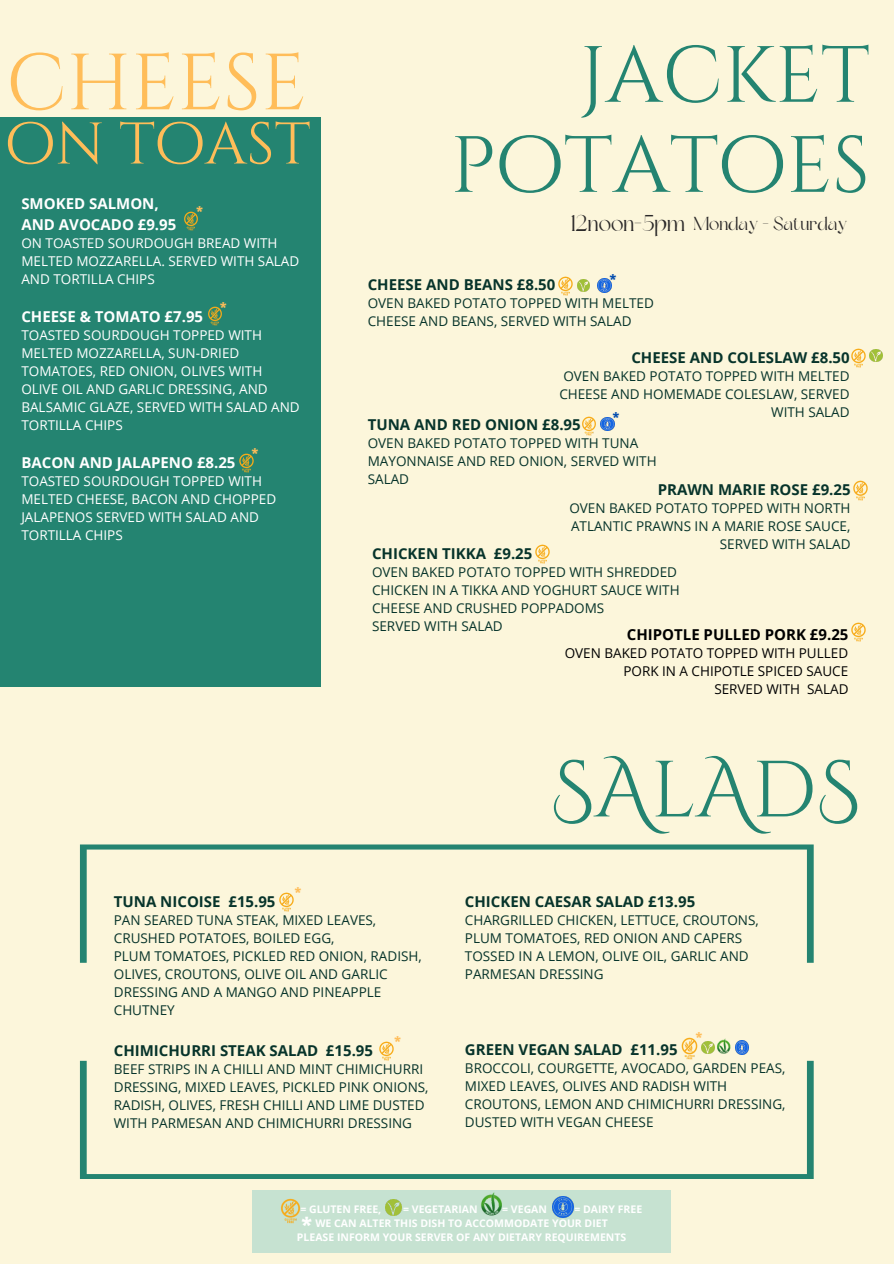
<style>
.page{position:relative;width:894px;height:1264px;background:#fff}
.page>*{position:absolute;margin:0;border:0;box-sizing:border-box;transform-origin:0 0}
.t1{font:79.5px/90px "Cinzel Decorative";color:#248471;text-align:right}
.t2{font:79.5px "Cinzel Decorative";color:#ffbd59}
.t3{font:58.5px "Cinzel Decorative";color:#ffbd59}
.t4{font:700 24px "Canva Sans";color:#fff}
.t5{font:22.8px "Dream Avenue";color:#2b2929}
.t6{font:18.75px "Dream Avenue";color:#2b2929}
.t7{font:700 15.15px "Canva Sans";color:#ffbd59}
.t8{font:700 15.15px "Canva Sans";color:#004aad}
.t9{font:700 15px "Open Sans";color:#07342b}
.t10{font:700 15px/20.2px "Open Sans";color:#fff}
.t11{font:700 15px "Open Sans";color:#000}
.t12{font:13.5px/18px "Open Sans";color:#07342b}
.t13{font:13.5px/18px "Open Sans";color:#fff}
.t14{font:13.5px/18px "Open Sans";color:#000;text-align:right}
.t15{font:700 10.5px "Open Sans";color:#fff}
</style>
<div class="page">
<div style="left:0;top:0;width:893px;height:1263px;background:#fcf6db"></div>
<div style="left:252px;top:1190px;width:418px;height:62px;background:#c4e1d1"></div>
<div style="left:0;top:118px;width:321px;height:568px;background:#248471"></div>
<img style="left:481px;top:1192px;width:21px;height:24px">
<img style="left:280px;top:1198px;width:21px;height:25px">
<img style="left:385px;top:1199px;width:16px;height:16px">
<img style="left:552px;top:1196px;width:21px;height:21px">
<svg style="left:80px;top:844px;width:733px;height:118px"></svg>
<svg style="left:80px;top:1060px;width:733px;height:118px"></svg>
<img style="left:681px;top:1037px;width:17px;height:22px">
<svg style="left:701px;top:1041px;width:7px;height:12px"></svg>
<img style="left:708px;top:1038px;width:31px;height:17px">
<img style="left:734px;top:1040px;width:14px;height:14px">
<img style="left:274px;top:892px;width:24px;height:19px">
<img style="left:184px;top:211px;width:14px;height:19px">
<img style="left:208px;top:307px;width:14px;height:19px">
<img style="left:239px;top:453px;width:15px;height:19px">
<img style="left:558px;top:276px;width:15px;height:19px">
<svg style="left:577px;top:279px;width:12px;height:12px"></svg>
<img style="left:851px;top:349px;width:15px;height:19px">
<svg style="left:869px;top:349px;width:13px;height:13px"></svg>
<img style="left:582px;top:416px;width:14px;height:19px">
<img style="left:853px;top:481px;width:15px;height:19px">
<img style="left:535px;top:544px;width:15px;height:20px">
<img style="left:379px;top:1041px;width:15px;height:19px">
<img style="left:851px;top:622px;width:15px;height:19px">
<img style="left:600px;top:417px;width:14px;height:14px">
<img style="left:597px;top:279px;width:14px;height:13px">
<p class="t2" style="left:6px;top:32px;width:302px">cheese</p>
<p class="t3" style="left:6px;top:106px;width:306px">on toast</p>
<h1 class="t10" style="left:21px;top:193px;width:156px">SMOKED SALMON,<br>AND AVOCADO £9.95</h1>
<h1 class="t13" style="left:21px;top:233px;width:279px">ON TOASTED SOURDOUGH BREAD WITH<br>MELTED MOZZARELLA. SERVED WITH SALAD<br>AND TORTILLA CHIPS</h1>
<h3 class="t10" style="left:21px;top:306px;width:183px">CHEESE &amp; TOMATO £7.95</h3>
<h3 class="t13" style="left:21px;top:326px;width:280px">TOASTED SOURDOUGH TOPPED WITH<br>MELTED MOZZARELLA, SUN-DRIED<br>TOMATOES, RED ONION, OLIVES WITH<br>OLIVE OIL AND GARLIC DRESSING, AND<br>BALSAMIC GLAZE, SERVED WITH SALAD AND<br>TORTILLA CHIPS</h3>
<h4 class="t10" style="left:21px;top:452px;width:215px">BACON AND JALAPENO £8.25</h4>
<h4 class="t13" style="left:21px;top:472px;width:256px">TOASTED SOURDOUGH TOPPED WITH<br>MELTED CHEESE, BACON AND CHOPPED<br>JALAPENOS SERVED WITH SALAD AND<br>TORTILLA CHIPS</h4>
<p class="t7" style="left:196px;top:201px;width:9px">*</p>
<h5 class="t7" style="left:220px;top:296px;width:9px">*</h5>
<p class="t7" style="left:251px;top:443px;width:9px">*</p>
<h5 class="t7" style="left:294px;top:881px;width:9px">*</h5>
<p class="t1" style="left:450px;top:33px;width:421px">jacket potatoes</p>
<p class="t5" style="left:570px;top:214px;width:116px">12noon-5pm</p>
<p class="t6" style="left:693px;top:216px;width:155px">Monday - Saturday</p>
<p class="t8" style="left:609px;top:268px;width:9px">*</p>
<p class="t9" style="left:367px;top:274px;width:189px">CHEESE AND BEANS £8.50</p>
<p class="t12" style="left:367px;top:294px;width:287px">OVEN BAKED POTATO TOPPED WITH MELTED<br>CHEESE AND BEANS, SERVED WITH SALAD</p>
<h5 class="t9" style="left:631px;top:347px;width:220px">CHEESE AND COLESLAW £8.50</h5>
<h5 class="t12" style="left:559px;top:367px;width:292px;text-align:right">OVEN BAKED POTATO TOPPED WITH MELTED<br>CHEESE AND HOMEMADE COLESLAW, SERVED<br>WITH SALAD</h5>
<p class="t8" style="left:612px;top:407px;width:9px">*</p>
<p class="t9" style="left:367px;top:414px;width:214px">TUNA AND RED ONION £8.95</p>
<p class="t12" style="left:367px;top:434px;width:290px">OVEN BAKED POTATO TOPPED WITH TUNA<br>MAYONNAISE AND RED ONION, SERVED WITH<br>SALAD</p>
<p class="t9" style="left:657px;top:479px;width:194px">PRAWN MARIE ROSE £9.25</p>
<p class="t12" style="left:569px;top:499px;width:282px;text-align:right">OVEN BAKED POTATO TOPPED WITH NORTH<br>ATLANTIC PRAWNS IN A MARIE ROSE SAUCE,<br>SERVED WITH SALAD</p>
<p class="t9" style="left:372px;top:543px;width:162px">CHICKEN TIKKA £9.25</p>
<p class="t12" style="left:372px;top:562px;width:309px">OVEN BAKED POTATO TOPPED WITH SHREDDED<br>CHICKEN IN A TIKKA AND YOGHURT SAUCE WITH<br>CHEESE AND CRUSHED POPPADOMS<br>SERVED WITH SALAD</p>
<p class="t11" style="left:626px;top:624px;width:223px">CHIPOTLE PULLED PORK £9.25</p>
<p class="t14" style="left:564px;top:643px;width:285px">OVEN BAKED POTATO TOPPED WITH PULLED<br>PORK IN A CHIPOTLE SPICED SAUCE<br>SERVED WITH SALAD</p>
<h5 class="t1" style="left:550px;top:747px;width:311px">SAlAdS</h5>
<p class="t9" style="left:114px;top:890px;width:163px">TUNA NICOISE £15.95</p>
<p class="t12" style="left:114px;top:910px;width:309px">PAN SEARED TUNA STEAK, MIXED LEAVES,<br>CRUSHED POTATOES, BOILED EGG,<br>PLUM TOMATOES, PICKLED RED ONION, RADISH,<br>OLIVES, CROUTONS, OLIVE OIL AND GARLIC<br>DRESSING AND A MANGO AND PINEAPPLE<br>CHUTNEY</p>
<p class="t7" style="left:394px;top:1030px;width:9px">*</p>
<p class="t9" style="left:114px;top:1040px;width:261px">CHIMICHURRI STEAK SALAD £15.95</p>
<p class="t12" style="left:114px;top:1059px;width:316px">BEEF STRIPS IN A CHILLI AND MINT CHIMICHURRI DRESSING, MIXED LEAVES, PICKLED PINK ONIONS, RADISH, OLIVES, FRESH CHILLI AND LIME DUSTED WITH PARMESAN AND CHIMICHURRI DRESSING</p>
<p class="t9" style="left:465px;top:890px;width:232px">CHICKEN CAESAR SALAD £13.95</p>
<p class="t12" style="left:465px;top:910px;width:295px">CHARGRILLED CHICKEN, LETTUCE, CROUTONS, PLUM TOMATOES, RED ONION AND CAPERS TOSSED IN A LEMON, OLIVE OIL, GARLIC AND PARMESAN DRESSING</p>
<h5 class="t7" style="left:695px;top:1026px;width:9px">*</h5>
<p class="t9" style="left:465px;top:1038px;width:214px">GREEN VEGAN SALAD £11.95</p>
<p class="t12" style="left:465px;top:1058px;width:322px">BROCCOLI, COURGETTE, AVOCADO, GARDEN PEAS, MIXED LEAVES, OLIVES AND RADISH WITH CROUTONS, LEMON AND CHIMICHURRI DRESSING, DUSTED WITH VEGAN CHEESE</p>
<h2 class="t15" style="left:300px;top:1202px;width:82px">= GLUTEN FREE,</h2>
<h2 class="t15" style="left:403px;top:1202px;width:76px">= VEGETARIAN</h2>
<h2 class="t15" style="left:502px;top:1202px;width:46px">= VEGAN</h2>
<h2 class="t15" style="left:574px;top:1202px;width:69px">= DAIRY FREE</h2>
<h5 class="t15" style="left:315px;top:1216px;width:294px">WE CAN ALTER THIS DISH TO ACCOMMODATE YOUR DIET</h5>
<h5 class="t15" style="left:297px;top:1230px;width:331px">PLEASE INFORM YOUR SERVER OF ANY DIETARY REQUIREMENTS</h5>
<p class="t4" style="left:301px;top:1208px;width:13px">*</p>
</div>
